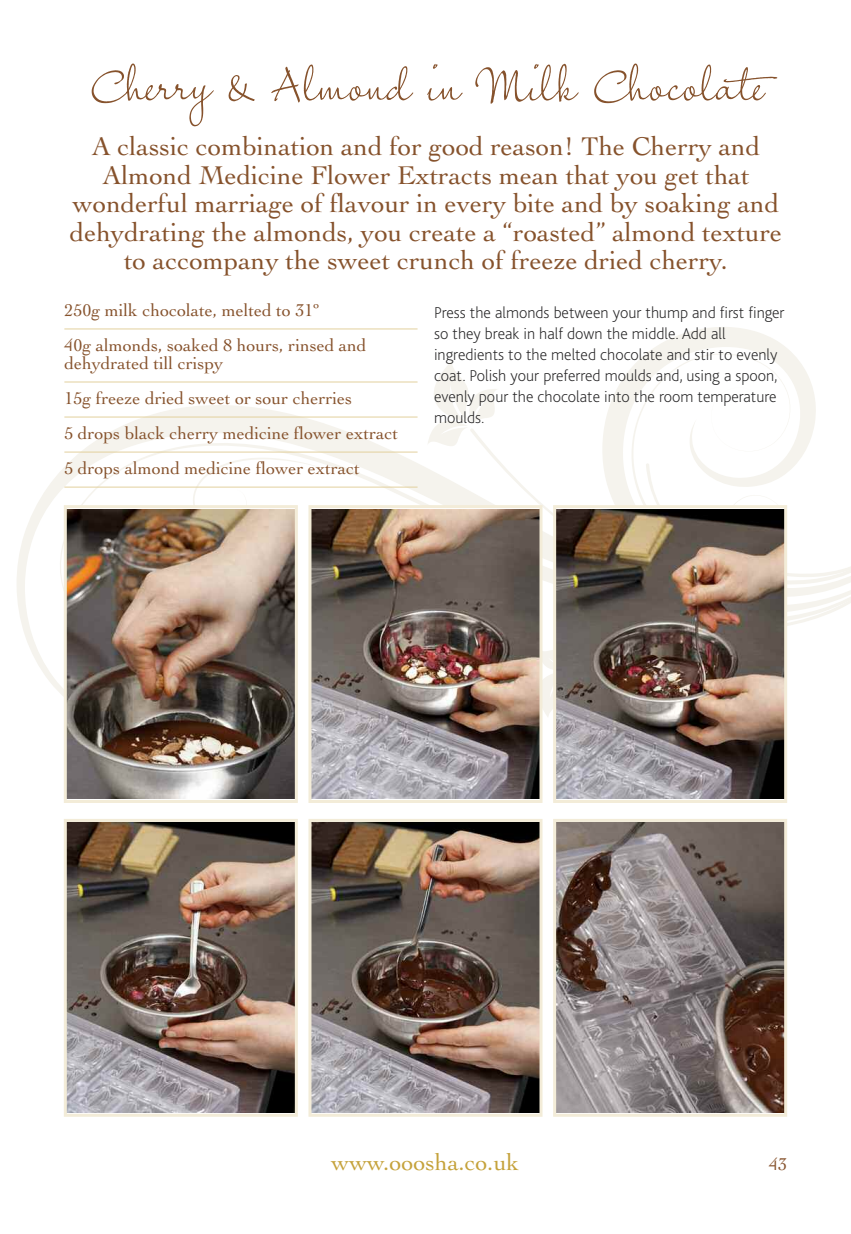
<style>
.page{position:relative;width:851px;height:1234px;background:#fff}
.page>*{position:absolute;margin:0;border:0;box-sizing:border-box;transform-origin:0 0}
.t1{font:54px "Freedom Writer BF";color:#86522c}
.t2{font:27px/28.5px "Cochin";color:#86522c;text-align:center}
.t3{font:24px "Cochin";color:#c5a23b}
.t4{font:18px/35px "Cochin";color:#86522c}
.t5{font:200 16.5px/21px "Bliss";color:#272627}
</style>
<div class="page">
<svg style="left:17px;top:405px;width:526px;height:323px"></svg>
<svg style="left:604px;top:327px;width:188px;height:101px"></svg>
<svg style="left:631px;top:353px;width:185px;height:110px"></svg>
<svg style="left:59px;top:441px;width:484px;height:202px"></svg>
<svg style="left:787px;top:577px;width:63px;height:49px"></svg>
<svg style="left:542px;top:647px;width:11px;height:71px"></svg>
<svg style="left:404px;top:361px;width:94px;height:87px"></svg>
<svg style="left:762px;top:463px;width:88px;height:114px"></svg>
<svg style="left:192px;top:457px;width:134px;height:72px"></svg>
<svg style="left:470px;top:428px;width:292px;height:172px"></svg>
<hr style="left:64px;top:328px;width:353px;height:1px;background:#e2d09d">
<hr style="left:64px;top:381px;width:353px;height:1px;background:#e2d09d">
<hr style="left:64px;top:416px;width:353px;height:1px;background:#e2d09d">
<hr style="left:64px;top:451px;width:353px;height:1px;background:#e2d09d">
<hr style="left:64px;top:486px;width:353px;height:1px;background:#e2d09d">
<img style="left:68px;top:509px;width:226px;height:289px">
<div style="left:64px;top:505px;width:234px;height:297px;border:3px solid #f3ecd8"></div>
<img style="left:312px;top:509px;width:226px;height:289px">
<div style="left:308px;top:505px;width:234px;height:297px;border:3px solid #f3ecd8"></div>
<img style="left:557px;top:509px;width:226px;height:289px">
<div style="left:553px;top:505px;width:234px;height:297px;border:3px solid #f3ecd8"></div>
<img style="left:68px;top:822px;width:226px;height:290px">
<div style="left:64px;top:818px;width:234px;height:298px;border:3px solid #f3ecd8"></div>
<img style="left:312px;top:822px;width:226px;height:290px">
<div style="left:308px;top:818px;width:234px;height:298px;border:3px solid #f3ecd8"></div>
<img style="left:557px;top:822px;width:226px;height:290px">
<div style="left:553px;top:818px;width:234px;height:298px;border:3px solid #f3ecd8"></div>
<h1 class="t1" style="left:89px;top:49px;width:702px">Cherry &amp; Almond in Milk Chocolate</h1>
<p class="t2" style="left:70px;top:135px;width:713px">A classic combination and for good reason! The Cherry and Almond Medicine Flower Extracts mean that you get that wonderful marriage of flavour in every bite and by soaking and dehydrating the almonds, you create a “roasted” almond texture to accompany the sweet crunch of freeze dried cherry.</p>
<p class="t4" style="left:64px;top:294px;width:303px">250g milk chocolate, melted to 31º<br>40g almonds, soaked 8 hours, rinsed and</p>
<p class="t4" style="left:64px;top:347px;width:335px">dehydrated till crispy<br>15g freeze dried sweet or sour cherries<br>5 drops black cherry medicine flower extract 5 drops almond medicine flower extract</p>
<p class="t5" style="left:434px;top:303px;width:352px">Press the almonds between your thump and first finger so they break in half down the middle. Add all ingredients to the melted chocolate and stir to evenly coat. Polish your preferred moulds and, using a spoon, evenly pour the chocolate into the room temperature moulds.</p>
<p class="t3" style="left:331px;top:1152px;width:189px">www.ooosha.co.uk</p>
<p class="t4" style="left:769px;top:1148px;width:19px">43</p>
</div>
